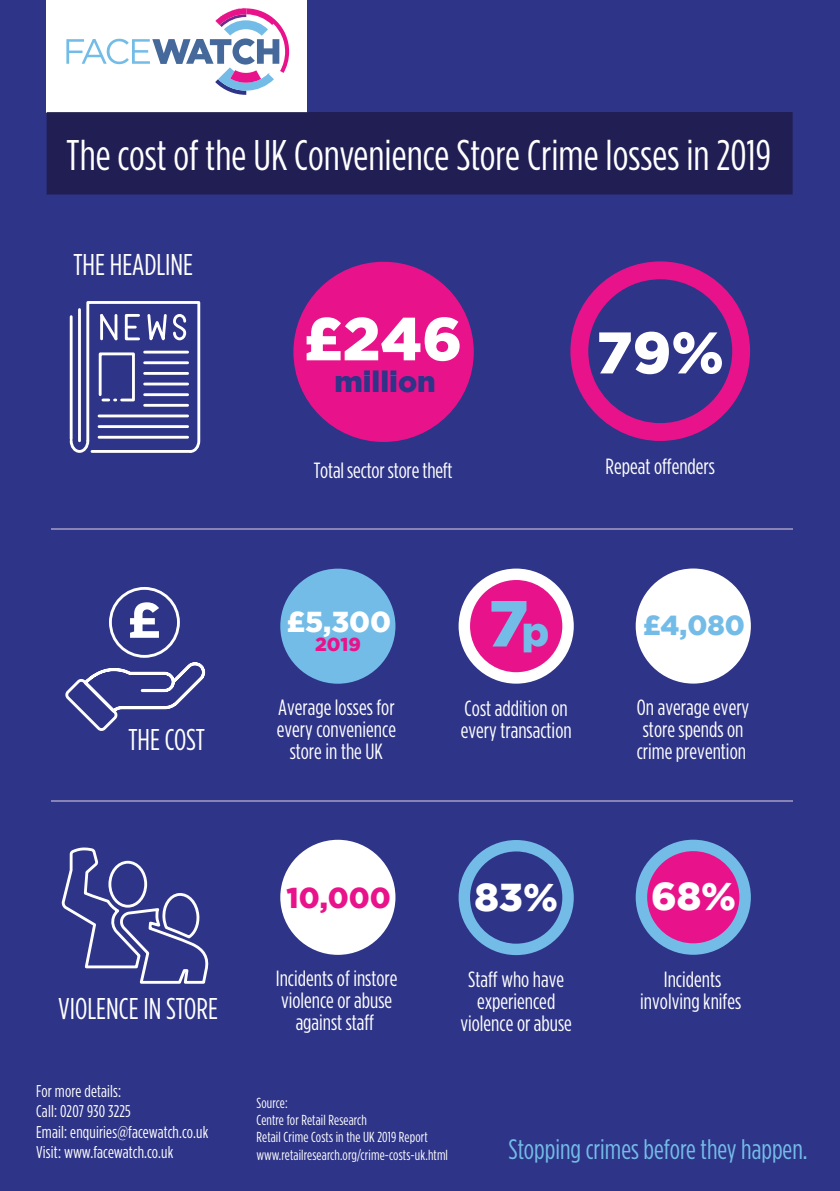
<style>
.page{position:relative;width:840px;height:1191px;background:#fff}
.page>*{position:absolute;margin:0;border:0;box-sizing:border-box;transform-origin:0 0}
.t1{font:900 65px "Gotham";color:#73bce8}
.t2{font:900 60.4px "Gotham";color:#fff}
.t3{font:900 58.6px "Gotham";color:#fff}
.t4{font:700 50px "Gotham";color:#fff;scale:1.08 1}
.t5{font:42.8px "Gotham Condensed";color:#fff}
.t6{font:900 38.8px "Gotham";color:#fff}
.t7{font:30px "Gotham Condensed";color:#fff}
.t8{font:900 29.2px "Gotham";color:#2e3487}
.t9{font:900 28.8px "Gotham";color:#fff}
.t10{font:900 28.8px "Gotham";color:#e8138a}
.t11{font:28px "Gotham Condensed";color:#73bce8}
.t12{font:900 27.6px "Gotham";color:#73bce8}
.t13{font:22px/22px "Gotham Condensed";color:#fff;text-align:center}
.t14{font:900 18.8px "Gotham";color:#e8138a}
.t15{font:17px/20.4px "Gotham Condensed";letter-spacing:.01em;color:#fff}
.t16{font:14.4px/17.4px "Gotham Condensed";letter-spacing:.01em;color:#fff}
.s1{font-size:40.8px}
</style>
<div class="page">
<div style="left:0;top:0;width:839px;height:1191px;background:#2e3487"></div>
<div style="left:635px;top:568px;width:115px;height:115px;background:#fff;border-radius:50%"></div>
<div style="left:458px;top:568px;width:115px;height:115px;background:#fff;border-radius:50%"></div>
<svg style="left:470px;top:580px;width:92px;height:92px"></svg>
<div style="left:280px;top:568px;width:115px;height:115px;background:#73bce8;border-radius:50%"></div>
<div style="left:280px;top:839px;width:115px;height:116px;background:#fff;border-radius:50%"></div>
<div style="left:635px;top:839px;width:115px;height:115px;background:#73bce8;border-radius:50%"></div>
<svg style="left:646px;top:851px;width:93px;height:92px"></svg>
<div style="left:458px;top:840px;width:115px;height:115px;background:#73bce8;border-radius:50%"></div>
<svg style="left:470px;top:851px;width:92px;height:92px"></svg>
<div style="left:293px;top:262px;width:180px;height:180px;background:#e8138a;border-radius:50%"></div>
<div style="left:570px;top:261px;width:179px;height:180px;background:#e8138a;border-radius:50%"></div>
<svg style="left:588px;top:279px;width:143px;height:144px"></svg>
<hr style="left:51px;top:800px;width:741px;height:2px;background:#8883b6">
<hr style="left:51px;top:528px;width:741px;height:2px;background:#8883b6">
<svg style="left:61px;top:847px;width:148px;height:137px"></svg>
<div style="left:108px;top:860px;width:39px;height:47px;border:3px solid #fff;border-radius:50%"></div>
<svg style="left:65px;top:662px;width:141px;height:69px"></svg>
<div style="left:109px;top:587px;width:71px;height:71px;border:3px solid #fff;border-radius:50%"></div>
<svg style="left:69px;top:301px;width:132px;height:152px"></svg>
<div style="left:47px;top:0;width:260px;height:112px;background:#fff"></div>
<svg style="left:66px;top:8px;width:223px;height:87px"></svg>
<div style="left:47px;top:112px;width:745px;height:82px;background:#201e53"></div>
<h3 class="t5" style="left:67px;top:132px;width:705px">The cost of the UK Convenience Store Crime losses in 2019</h3>
<h3 class="t7" style="left:73px;top:249px;width:121px">THE HEADLINE</h3>
<h2 class="t2" style="left:304px;top:304px;width:160px">£246</h2>
<h3 class="t8" style="left:334px;top:364px;width:103px">million</h3>
<p class="t13" style="left:313px;top:458px;width:140px">Total sector store theft</p>
<h3 class="t3" style="left:596px;top:319px;width:129px">79%</h3>
<p class="t13" style="left:605px;top:455px;width:111px">Repeat offenders</p>
<h3 class="t4" style="left:127px;top:591px;width:34px">£</h3>
<h3 class="t7" style="left:128px;top:723px;width:78px">THE COST</h3>
<h3 class="t9" style="left:286px;top:605px;width:106px">£5,300</h3>
<p class="t14" style="left:315px;top:634px;width:47px">2019</p>
<p class="t13" style="left:276px;top:696px;width:121px">Average losses for every convenience store in the UK</p>
<h1 class="t1" style="left:488px;top:586px;width:62px">7<span class="s1">p</span></h1>
<p class="t13" style="left:460px;top:696px;width:112px;text-align:left">Cost addition on every transaction</p>
<p class="t12" style="left:642px;top:609px;width:103px">£4,080</p>
<p class="t13" style="left:636px;top:696px;width:114px;text-align:left">On average every store spends on crime prevention</p>
<h3 class="t7" style="left:58px;top:992px;width:161px">VIOLENCE IN STORE</h3>
<p class="t15" style="left:36px;top:1080px;width:174px">For more details:<br>Call: 0207 930 3225<br>Email: enquiries@facewatch.co.uk<br>Visit: www.facewatch.co.uk</p>
<h3 class="t10" style="left:286px;top:881px;width:106px">10,000</h3>
<h3 class="t6" style="left:650px;top:874px;width:86px">68%</h3>
<h3 class="t6" style="left:474px;top:874px;width:85px">83%</h3>
<p class="t13" style="left:276px;top:967px;width:123px">Incidents of instore violence or abuse against staff</p>
<p class="t13" style="left:460px;top:968px;width:113px">Staff who have experienced violence or abuse</p>
<p class="t13" style="left:640px;top:967px;width:102px">Incidents involving knifes</p>
<p class="t16" style="left:256px;top:1093px;width:193px">Source:<br>Centre for Retail Research<br>Retail Crime Costs in the UK 2019 Report www.retailresearch.org/crime-costs-uk.html</p>
<p class="t11" style="left:508px;top:1134px;width:300px">Stopping crimes before they happen.</p>
</div>
